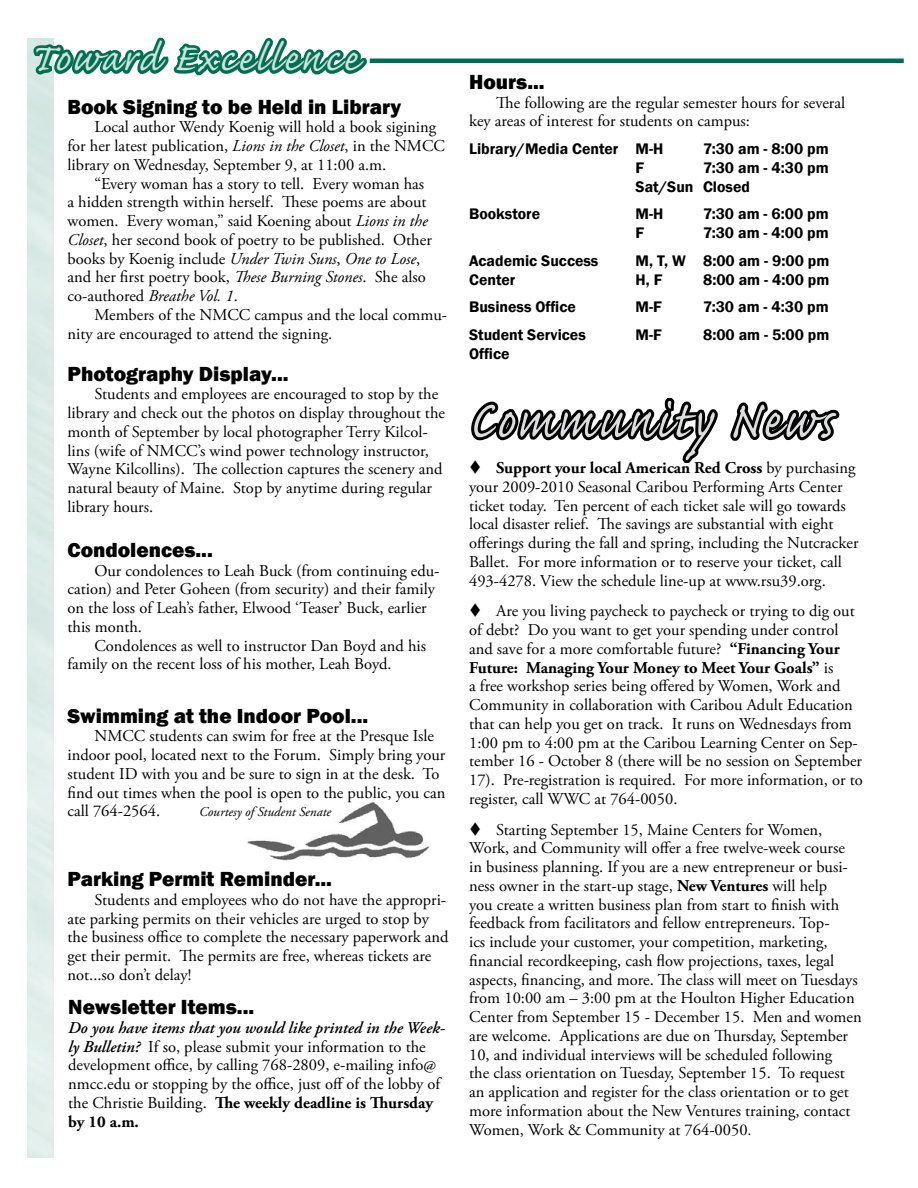
<style>
.page{position:relative;width:918px;height:1188px;background:#fff}
.page>*{position:absolute;margin:0;border:0;box-sizing:border-box;transform-origin:0 0}
.t1{font:67.5px "Caflisch Script Pro";letter-spacing:.05em;color:#dcddde;scale:.88 1}
.t2{font:49.5px "Caflisch Script Pro";letter-spacing:.05em;color:#cce2dc}
.t3{font:800 21px "Franklin Gothic";color:#000}
.t4{font:16.5px/18.8px "Adobe Garamond Pro";color:#000}
.t5{font:600 15.75px/18.8px "Franklin Gothic";color:#000}
.t6{font:italic 13.5px "Adobe Garamond Pro";color:#000}
.s1{font-style:italic}
.s2{font-weight:600;font-style:italic}
.s3{font-weight:700}
</style>
<div class="page">
<svg style="left:471px;top:397px;width:247px;height:67px"></svg>
<svg style="left:730px;top:401px;width:110px;height:40px"></svg>
<div style="left:370px;top:58px;width:534px;height:5px;background:#006f51"></div>
<svg style="left:31px;top:37px;width:339px;height:44px"></svg>
<img style="left:247px;top:801px;width:183px;height:60px">
<h2 class="t2" style="left:29px;top:33px;width:330px">Toward Excellence</h2>
<p class="t3" style="left:68px;top:93px;width:335px">Book Signing to be Held in Library</p>
<p class="t4" style="left:68px;top:118px;width:379px;text-indent:27px">Local author Wendy Koenig will hold a book sigining for her latest publication, <span class="s1">Lions in the Closet</span>, in the NMCC library on Wednesday, September 9, at 11:00 a.m.</p>
<p class="t4" style="left:68px;top:175px;width:366px;text-indent:27px">“Every woman has a story to tell. Every woman has a hidden strength within herself. These poems are about women. Every woman,” said Koening about <span class="s1">Lions in the Closet</span>, her second book of poetry to be published. Other books by Koenig include <span class="s1">Under Twin Suns</span>, <span class="s1">One to Lose</span>, and her first poetry book, <span class="s1">These Burning Stones</span>. She also co-authored <span class="s1">Breathe Vol. 1</span>.</p>
<p class="t4" style="left:68px;top:306px;width:381px;text-indent:27px">Members of the NMCC campus and the local commu&shy;nity are encouraged to attend the signing.</p>
<p class="t3" style="left:68px;top:360px;width:223px">Photography Display...</p>
<p class="t4" style="left:68px;top:385px;width:379px;text-indent:27px">Students and employees are encouraged to stop by the library and check out the photos on display throughout the month of September by local photographer Terry Kilcol&shy;lins (wife of NMCC’s wind power technology instructor, Wayne Kilcollins). The collection captures the scenery and natural beauty of Maine. Stop by anytime during regular library hours.</p>
<p class="t3" style="left:68px;top:536px;width:147px">Condolences...</p>
<p class="t4" style="left:68px;top:562px;width:374px;text-indent:27px">Our condolences to Leah Buck (from continuing edu&shy;cation) and Peter Goheen (from security) and their family on the loss of Leah’s father, Elwood ‘Teaser’ Buck, earlier this month.</p>
<p class="t4" style="left:68px;top:637px;width:360px;text-indent:27px">Condolences as well to instructor Dan Boyd and his family on the recent loss of his mother, Leah Boyd.</p>
<p class="t3" style="left:68px;top:702px;width:302px">Swimming at the Indoor Pool...</p>
<p class="t4" style="left:68px;top:727px;width:379px;text-indent:27px">NMCC students can swim for free at the Presque Isle indoor pool, located next to the Forum. Simply bring your student ID with you and be sure to sign in at the desk. To find out times when the pool is open to the public, you can call 764-2564.</p>
<p class="t6" style="left:199px;top:804px;width:134px">Courtesy of Student Senate</p>
<p class="t3" style="left:68px;top:866px;width:266px">Parking Permit Reminder...</p>
<p class="t4" style="left:68px;top:891px;width:383px;text-indent:27px">Students and employees who do not have the appropri&shy;ate parking permits on their vehicles are urged to stop by the business office to complete the necessary paperwork and get their permit. The permits are free, whereas tickets are not...so don’t delay!</p>
<p class="t3" style="left:68px;top:994px;width:188px">Newsletter Items...</p>
<p class="t4" style="left:68px;top:1019px;width:378px"><span class="s2">Do you have items that you would like printed in the Week&shy;ly Bulletin?</span> If so, please submit your information to the development office, by calling 768-2809, e-mailing info@ nmcc.edu or stopping by the office, just off of the lobby of the Christie Building. <span class="s3">The weekly deadline is Thursday by 10 a.m.</span></p>
<p class="t3" style="left:469px;top:68px;width:77px">Hours...</p>
<p class="t4" style="left:469px;top:94px;width:378px;text-indent:27px">The following are the regular semester hours for several key areas of interest for students on campus:</p>
<p class="t5" style="left:469px;top:140px;width:196px">Library/Media Center M-H</p>
<p class="t5" style="left:703px;top:140px;width:127px">7:30 am - 8:00 pm</p>
<p class="t5" style="left:636px;top:159px;width:10px">F</p>
<p class="t5" style="left:636px;top:159px;width:195px;text-indent:68px">7:30 am - 4:30 pm<br>Sat/Sun Closed</p>
<p class="t5" style="left:469px;top:205px;width:73px">Bookstore</p>
<p class="t5" style="left:636px;top:205px;width:29px">M-H</p>
<p class="t5" style="left:703px;top:205px;width:127px">7:30 am - 6:00 pm</p>
<p class="t5" style="left:636px;top:224px;width:10px">F</p>
<p class="t5" style="left:703px;top:224px;width:127px">7:30 am - 4:00 pm</p>
<p class="t5" style="left:469px;top:251px;width:131px">Academic Success</p>
<p class="t5" style="left:636px;top:251px;width:195px">M, T, W 8:00 am - 9:00 pm</p>
<p class="t5" style="left:469px;top:270px;width:48px">Center</p>
<p class="t5" style="left:636px;top:270px;width:28px">H, F</p>
<p class="t5" style="left:703px;top:270px;width:128px">8:00 am - 4:00 pm</p>
<p class="t5" style="left:469px;top:298px;width:108px">Business Office</p>
<p class="t5" style="left:636px;top:298px;width:28px">M-F</p>
<p class="t5" style="left:703px;top:298px;width:127px">7:30 am - 4:30 pm</p>
<p class="t5" style="left:469px;top:326px;width:118px">Student Services</p>
<p class="t5" style="left:636px;top:326px;width:28px">M-F</p>
<p class="t5" style="left:703px;top:326px;width:128px">8:00 am - 5:00 pm</p>
<p class="t5" style="left:469px;top:345px;width:42px">Office</p>
<h1 class="t1" style="left:469px;top:385px;width:414px">Community News</h1>
<p class="t4" style="left:469px;top:459px;width:391px">▼ <span class="s3">Support your local American Red Cross</span> by purchasing your 2009-2010 Seasonal Caribou Performing Arts Center ticket today. Ten percent of each ticket sale will go towards local disaster relief. The savings are substantial with eight offerings during the fall and spring, including the Nutcracker Ballet. For more information or to reserve your ticket, call 493-4278. View the schedule line-up at www.rsu39.org.</p>
<p class="t4" style="left:469px;top:602px;width:395px">▼ Are you living paycheck to paycheck or trying to dig out of debt? Do you want to get your spending under control and save for a more comfortable future? <span class="s3">“Financing Your Future: Managing Your Money to Meet Your Goals”</span> is<br>a free workshop series being offered by Women, Work and Community in collaboration with Caribou Adult Education that can help you get on track. It runs on Wednesdays from 1:00 pm to 4:00 pm at the Caribou Learning Center on Sep&shy;tember 16 - October 8 (there will be no session on September 17). Pre-registration is required. For more information, or to register, call WWC at 764-0050.</p>
<p class="t4" style="left:469px;top:821px;width:394px">▼ Starting September 15, Maine Centers for Women, Work, and Community will offer a free twelve-week course in business planning. If you are a new entrepreneur or busi&shy;ness owner in the start-up stage, <span class="s3">New Ventures</span> will help<br>you create a written business plan from start to finish with feedback from facilitators and fellow entrepreneurs. Top-<br>ics include your customer, your competition, marketing, financial recordkeeping, cash flow projections, taxes, legal aspects, financing, and more. The class will meet on Tuesdays from 10:00 am – 3:00 pm at the Houlton Higher Education Center from September 15 - December 15. Men and women are welcome. Applications are due on Thursday, September 10, and individual interviews will be scheduled following<br>the class orientation on Tuesday, September 15. To request an application and register for the class orientation or to get more information about the New Ventures training, contact Women, Work &amp; Community at 764-0050.</p>
</div>
